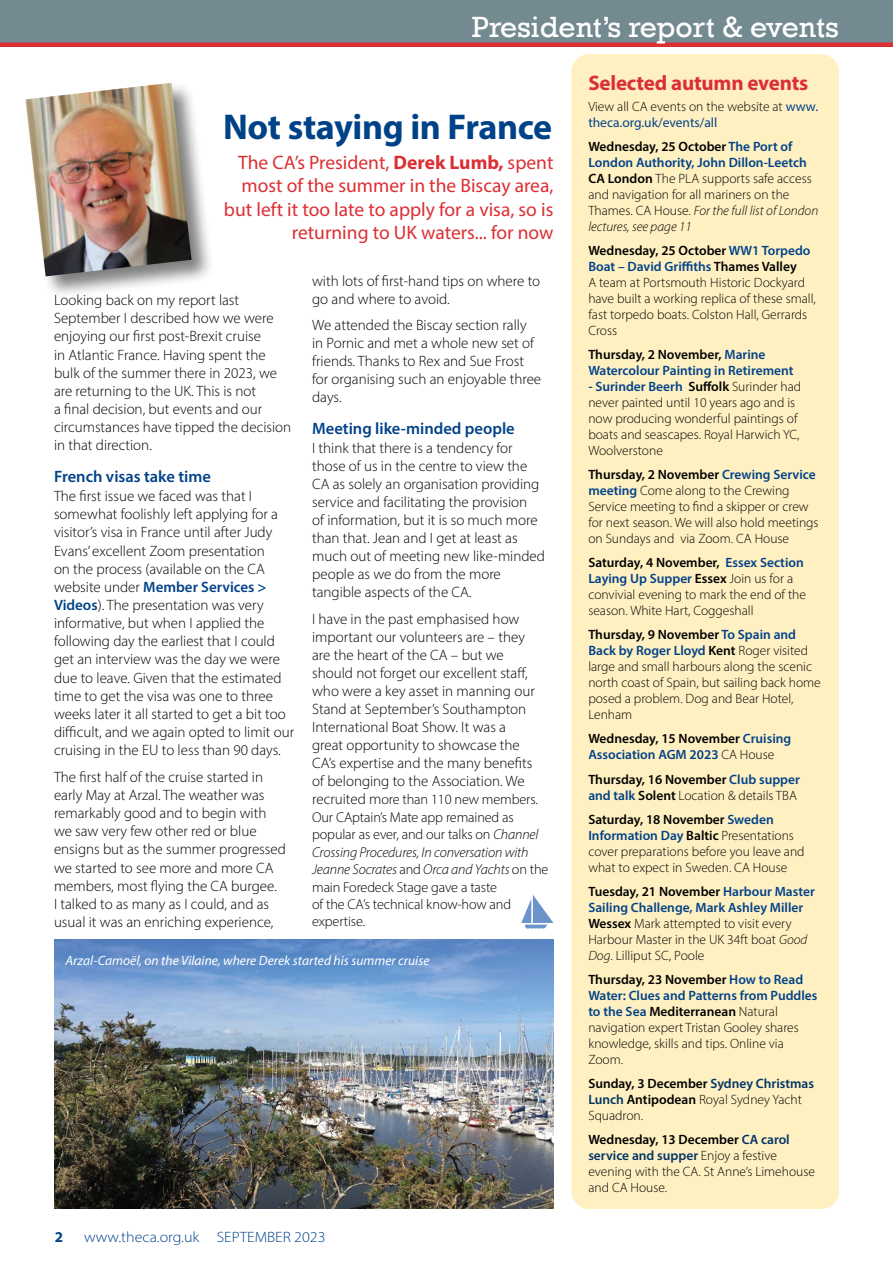
<style>
.page{position:relative;width:893px;height:1263px;background:#fff}
.page>*{position:absolute;margin:0;border:0;box-sizing:border-box;transform-origin:0 0}
.t1{font:700 36px "Myriad Pro";letter-spacing:-.01em;color:#004288}
.t2{font:30px "Rockwell";color:#fff}
.t3{font:700 21px "Myriad Pro";letter-spacing:-.01em;color:#dc2f34}
.t4{font:19.5px/23.4px "Myriad Pro";color:#dc2f34;text-align:right}
.t5{font:600 16.5px "Myriad Pro";color:#004288}
.t6{font:300 15px/18.1px "Myriad Pro";color:#000}
.t7{font:300 15px "Myriad Pro";color:#004288;scale:1.07 1}
.t8{font:700 15px "Myriad Pro";color:#004288}
.t9{font:300 14.25px/17.4px "Myriad Pro";letter-spacing:-.01em;color:#000}
.t10{font:300 13.5px/15.9px "Myriad Pro";color:#000}
.t11{font:600 13.5px/15.9px "Myriad Pro";color:#000}
.t12{font:600 13.5px/15.9px "Myriad Pro";color:#004288}
.t13{font:italic 13.5px "Myriad Pro";color:#fff}
.s1{font-weight:700}
.s2{font-weight:600;color:#004288}
.s3{font-size:15px}
.s4{font-style:italic}
.s5{font-weight:400;color:#004288}
.s6{font-weight:600}
.s7{color:#000}
.s8{font-weight:300;color:#000}
.s9{color:#004288}
.s10{font-weight:300}
.s11{color:#036}
.s12{font-weight:600;color:#036}
</style>
<div class="page">
<div style="left:0;top:0;width:893px;height:43px;background:#748a91"></div>
<hr style="left:0;top:43px;width:893px;height:4px;background:#dc2f34">
<div style="left:571px;top:54px;width:268px;height:1155px;background:#fff0c2;border-radius:18px"></div>
<div style="left:24px;top:81px;width:190px;height:218px;background:#000;opacity:.5"></div>
<img style="left:25px;top:83px;width:167px;height:193px">
<svg style="left:521px;top:895px;width:32px;height:34px"></svg>
<img style="left:54px;top:940px;width:499px;height:269px">
<h2 class="t2" style="left:472px;top:9px;width:369px">President’s report &amp; events</h2>
<h1 class="t1" style="left:223px;top:104px;width:331px">Not staying in France</h1>
<h3 class="t4" style="left:224px;top:150px;width:331px">The CA’s President, <span class="s1">Derek Lumb,</span> spent most of the summer in the Biscay area, but left it too late to apply for a visa, so is returning to UK waters... for now</h3>
<p class="t6" style="left:54px;top:291px;width:239px">Looking back on my report last September I described how we were enjoying our first post-Brexit cruise<br>in Atlantic France. Having spent the bulk of the summer there in 2023, we are returning to the UK. This is not<br>a final decision, but events and our circumstances have tipped the decision in that direction.</p>
<p class="t5" style="left:54px;top:466px;width:159px">French visas take time</p>
<p class="t6" style="left:54px;top:487px;width:242px">The first issue we faced was that I somewhat foolishly left applying for a visitor’s visa in France until after Judy Evans’ excellent Zoom presentation<br>on the process (available on the CA website under <span class="s2">Member Services &gt; Videos</span>). The presentation was very informative, but when I applied the following day the earliest that I could get an interview was the day we were due to leave. Given that the estimated time to get the visa was one to three weeks later it all started to get a bit too difficult, and we again opted to limit our cruising in the EU to less than 90 days.</p>
<p class="t6" style="left:54px;top:768px;width:233px">The first half of the cruise started in early May at Arzal. The weather was remarkably good and to begin with we saw very few other red or blue ensigns but as the summer progressed we started to see more and more CA members, most flying the CA burgee.<br>I talked to as many as I could, and as usual it was an enriching experience,</p>
<p class="t6" style="left:312px;top:271px;width:230px">with lots of first-hand tips on where to go and where to avoid.</p>
<p class="t6" style="left:312px;top:316px;width:231px">We attended the Biscay section rally in Pornic and met a whole new set of friends. Thanks to Rex and Sue Frost for organising such an enjoyable three days.</p>
<p class="t5" style="left:312px;top:418px;width:204px">Meeting like-minded people</p>
<p class="t6" style="left:312px;top:439px;width:234px">I think that there is a tendency for those of us in the centre to view the CA as solely an organisation providing service and facilitating the provision<br>of information, but it is so much more than that. Jean and I get at least as much out of meeting new like-minded people as we do from the more tangible aspects of the CA.</p>
<p class="t6" style="left:312px;top:610px;width:224px">I have in the past emphasised how important our volunteers are – they are the heart of the CA – but we should not forget our excellent staff, who were a key asset in manning our Stand at September’s Southampton International Boat Show. It was a great opportunity to showcase the CA’s expertise and the many benefits of belonging to the Association. We</p>
<p class="t9" style="left:312px;top:791px;width:238px"><span class="s3">recruited m</span>ore than 110 new members.<br>Our CAptain’s Mate app remained as popular as ever, and our talks on <span class="s4">Channel Crossing Procedures, In conversation with Jeanne Socrates</span> and <span class="s4">Orca and Yachts</span> on the main Foredeck Stage gave a taste<br>of the CA’s technical know-how and expertise.</p>
<p class="t13" style="left:65px;top:952px;width:366px">Arzal-Camoël, on the Vilaine, where Derek started his summer cruise</p>
<p class="t8" style="left:55px;top:1227px;width:10px">2</p>
<p class="t7" style="left:84px;top:1227px;width:227px">www.theca.org.uk SEPTEMBER 2023</p>
<h3 class="t3" style="left:588px;top:69px;width:222px">Selected autumn events</h3>
<p class="t10" style="left:588px;top:99px;width:231px">View all CA events on the website at <span class="s5">www. theca.org.uk/events/all</span></p>
<p class="t10" style="left:588px;top:139px;width:231px"><span class="s6">Wednesday, 25 October</span> <span class="s2">The Port of London Authority, John Dillon-Leetch </span><span class="s6">CA London</span> The PLA supports safe access and navigation for all mariners on the Thames. CA House. <span class="s4">For the full list of London lectures, see page 11</span></p>
<p class="t10" style="left:588px;top:243px;width:229px"><span class="s6">Wednesday, 25 October</span> <span class="s2">WW1 Torpedo Boat – David Griffiths</span> <span class="s6">Thames Valley<br></span>A team at Portsmouth Historic Dockyard have built a working replica of these small, fast torpedo boats. Colston Hall, Gerrards Cross</p>
<p class="t12" style="left:588px;top:346px;width:207px"><span class="s7">Thursday, 2 November,</span> Marine<br>Watercolour Painting in Retirement</p>
<p class="t10" style="left:588px;top:379px;width:214px"><span class="s2">- Surinder Beerh</span> <span class="s6">Suffolk</span> Surinder had never painted until 10 years ago and is now producing wonderful paintings of boats and seascapes. Royal Harwich YC, Woolverstone</p>
<p class="t10" style="left:588px;top:467px;width:232px"><span class="s6">Thursday, 2 November</span> <span class="s2">Crewing Service meeting</span> Come along to the Crewing Service meeting to find a skipper or crew for next season. We will also hold meetings on Sundays and via Zoom. CA House</p>
<p class="t10" style="left:588px;top:555px;width:219px"><span class="s6">Saturday, 4 November,</span> <span class="s2">Essex Section Laying Up Supper</span> <span class="s6">Essex</span> Join us for a convivial evening to mark the end of the season. White Hart, Coggeshall</p>
<p class="t10" style="left:588px;top:627px;width:234px"><span class="s6">Thursday, 9 November</span> <span class="s2">To Spain and<br>Back by Roger Lloyd</span> <span class="s6">Kent</span> Roger visited large and small harbours along the scenic north coast of Spain, but sailing back home posed a problem. Dog and Bear Hotel,<br>Lenham</p>
<p class="t12" style="left:588px;top:730px;width:204px"><span class="s7">Wednesday, 15 November</span> Cruising<br>Association AGM 2023 <span class="s8">CA House</span></p>
<p class="t11" style="left:588px;top:771px;width:213px">Thursday, 16 November <span class="s9">Club supper and talk</span> Solent <span class="s10">Location &amp; details TBA</span></p>
<p class="t10" style="left:588px;top:811px;width:218px"><span class="s6">Saturday, 18 November</span> <span class="s2">Sweden Information Day</span> <span class="s6">Baltic</span> Presentations cover preparations before you leave and what to expect in Sweden. CA House</p>
<p class="t10" style="left:588px;top:883px;width:228px"><span class="s6">Tuesday, 21 November</span> <span class="s2">Harbour Master Sailing Challenge, Mark Ashley Miller </span><span class="s6">Wessex</span> Mark attempted to visit every Harbour Master in the UK 34ft boat <span class="s4">Good Dog</span>. Lilliput SC, Poole</p>
<p class="t10" style="left:588px;top:971px;width:231px"><span class="s6">Thursday, 23 November</span> <span class="s2">How to Read<br>Water: Clues and Patterns from Puddles to the Sea</span> <span class="s6">Mediterranean</span> Natural navigation expert Tristan Gooley shares knowledge, skills and tips. Online via<br>Zoom.</p>
<p class="t11" style="left:588px;top:1075px;width:227px">Sunday, 3 December <span class="s11">Sydney Christmas<br>Lunch</span> Antipodean <span class="s10">Royal Sydney Yacht<br>Squadron.</span></p>
<p class="t10" style="left:588px;top:1132px;width:228px"><span class="s6">Wednesday, 13 December</span> <span class="s12">CA carol service and supper</span> Enjoy a festive evening with the CA. St Anne’s Limehouse and CA House.</p>
</div>
